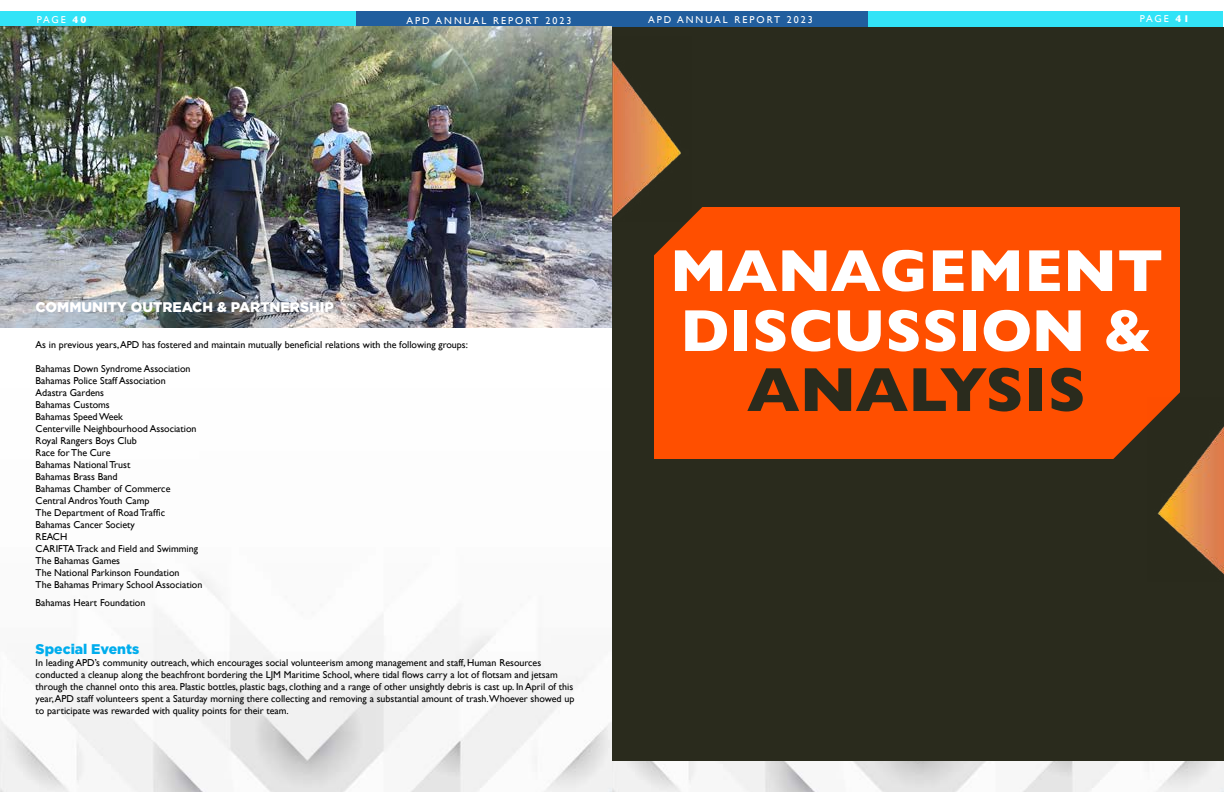
<style>
.page{position:relative;width:1224px;height:792px;background:#fff}
.page>*{position:absolute;margin:0;border:0;box-sizing:border-box;transform-origin:0 0}
.t1{font:700 63px "Gill Sans";color:#2a2b1d}
.t2{font:700 60px/60px "Gill Sans";color:#fff}
.t3{font:900 14px "Gotham";color:#fff}
.t4{font:900 14px "Gotham";color:#00aded}
.t5{font:10px/12px "Gill Sans";color:#000}
.t6{font:10px "Gill Sans";letter-spacing:.2em;color:#fff}
.s1{font-weight:700}
</style>
<div class="page">
<div style="left:0;top:11px;width:1223px;height:19px;background:#32e3f7"></div>
<div style="left:356px;top:11px;width:256px;height:19px;background:#215e9e"></div>
<div style="left:612px;top:11px;width:255px;height:19px;background:#215e9e"></div>
<img style="left:0;top:575px;width:1224px;height:217px">
<img style="left:0;top:27px;width:612px;height:301px">
<div style="left:612px;top:27px;width:612px;height:734px;background:#2a2b1d"></div>
<div style="left:654px;top:207px;width:525px;height:252px;background:#ff4f00"></div>
<svg style="left:1113px;top:377px;width:67px;height:82px"></svg>
<svg style="left:654px;top:207px;width:49px;height:49px"></svg>
<img style="left:562px;top:37px;width:130px;height:184px">
<img style="left:1148px;top:397px;width:76px;height:178px">
<p class="t6" style="left:37px;top:14px;width:51px">PAGE <span class="s1">40</span></p>
<p class="t6" style="left:407px;top:15px;width:166px">APD ANNUAL REPORT 2023</p>
<p class="t6" style="left:648px;top:14px;width:166px">APD ANNUAL REPORT 2023</p>
<p class="t6" style="left:1140px;top:13px;width:51px">PAGE <span class="s1">41</span></p>
<h3 class="t3" style="left:36px;top:299px;width:300px">COMMUNITY OUTREACH &amp; PARTNERSHIP</h3>
<p class="t5" style="left:36px;top:338px;width:434px">As in previous years, APD has fostered and maintain mutually beneficial relations with the following groups:</p>
<p class="t5" style="left:36px;top:362px;width:168px">Bahamas Down Syndrome Association<br>Bahamas Police Staff Association<br>Adastra Gardens<br>Bahamas Customs<br>Bahamas Speed Week<br>Centerville Neighbourhood Association<br>Royal Rangers Boys Club<br>Race for The Cure<br>Bahamas National Trust<br>Bahamas Brass Band<br>Bahamas Chamber of Commerce<br>Central Andros Youth Camp<br>The Department of Road Traffic<br>Bahamas Cancer Society<br>REACH<br>CARIFTA Track and Field and Swimming<br>The Bahamas Games<br>The National Parkinson Foundation<br>The Bahamas Primary School Association</p>
<p class="t5" style="left:36px;top:596px;width:111px">Bahamas Heart Foundation</p>
<h3 class="t4" style="left:36px;top:641px;width:105px">Special Events</h3>
<p class="t5" style="left:36px;top:656px;width:540px">In leading APD’s community outreach, which encourages social volunteerism among management and staff, Human Resources conducted a cleanup along the beachfront bordering the LJM Maritime School, where tidal flows carry a lot of flotsam and jetsam through the channel onto this area. Plastic bottles, plastic bags, clothing and a range of other unsightly debris is cast up. In April of this year, APD staff volunteers spent a Saturday morning there collecting and removing a substantial amount of trash.Whoever showed up to participate was rewarded with quality points for their team.</p>
<h2 class="t2" style="left:670px;top:239px;width:495px">MANAGEMENT<br>DISCUSSION &amp;</h2>
<h1 class="t1" style="left:747px;top:340px;width:341px">ANALYSIS</h1>
</div>
